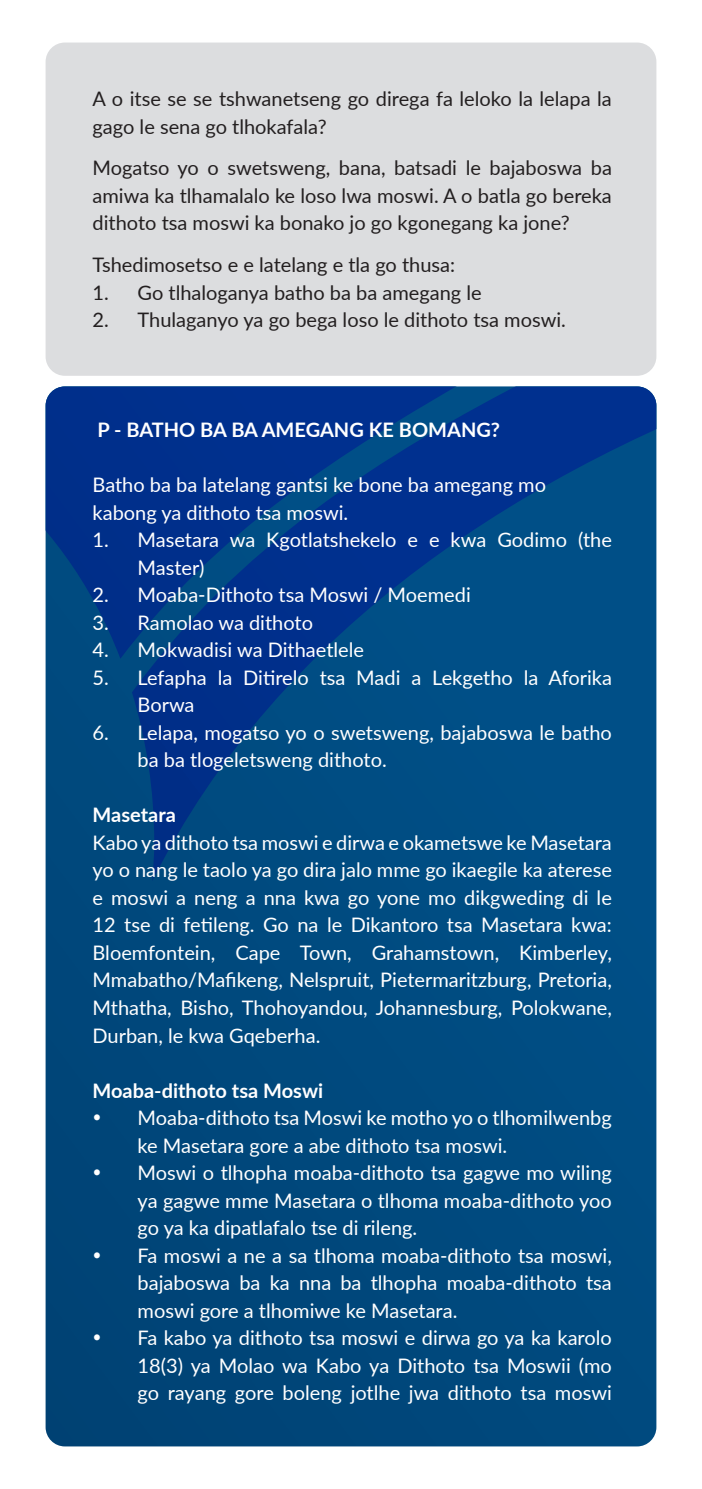
<style>
.page{position:relative;width:702px;height:1489px;background:#fff}
.page>*{position:absolute;margin:0;border:0;box-sizing:border-box;transform-origin:0 0}
.List_Paragraph{font:20px/27.5px "Lato";color:#fff}
.List_Paragraph-2{font:20px/27.5px "Lato";color:#231f20}
.List_Paragraph-3{font:700 20px "Lato";color:#fff}
</style>
<div class="page">
<div style="left:46px;top:658px;width:610px;height:788px;background:#00497d"></div>
<svg style="left:46px;top:386px;width:86px;height:272px;background:#013688"></svg>
<svg style="left:132px;top:386px;width:524px;height:495px;background:#004188"></svg>
<div style="left:46px;top:43px;width:610px;height:333px;background:#dcdddf;border-radius:19px"></div>
<p class="List_Paragraph-2" style="left:92px;top:84px;width:521px">A o itse se se tshwanetseng go direga fa leloko la lelapa la gago le sena go tlhokafala?</p>
<p class="List_Paragraph-2" style="left:92px;top:153px;width:521px;text-align:justify">Mogatso yo o swetsweng, bana, batsadi le bajaboswa ba amiwa ka tlhamalalo ke loso lwa moswi. A o batla go bereka dithoto tsa moswi ka bonako jo go kgonegang ka jone?</p>
<p class="List_Paragraph-2" style="left:92px;top:250px;width:364px">Tshedimosetso e e latelang e tla go thusa:</p>
<p class="List_Paragraph-2" style="left:92px;top:278px;width:390px">1. Go tlhaloganya batho ba ba amegang le</p>
<p class="List_Paragraph-2" style="left:92px;top:305px;width:475px">2. Thulaganyo ya go bega loso le dithoto tsa moswi.</p>
<p class="List_Paragraph-3" style="left:97px;top:415px;width:404px">P - BATHO BA BA AMEGANG KE BOMANG?</p>
<p class="List_Paragraph" style="left:92px;top:470px;width:455px">Batho ba ba latelang gantsi ke bone ba amegang mo kabong ya dithoto tsa moswi.</p>
<p class="List_Paragraph" style="left:138px;top:525px;width:476px;text-indent:-45px">1. Masetara wa Kgotlatshekelo e e kwa Godimo (the<br>Master)</p>
<p class="List_Paragraph" style="left:92px;top:580px;width:380px">2. Moaba-Dithoto tsa Moswi / Moemedi</p>
<p class="List_Paragraph" style="left:92px;top:608px;width:222px">3. Ramolao wa dithoto</p>
<p class="List_Paragraph" style="left:92px;top:635px;width:273px">4. Mokwadisi wa Dithaetlele</p>
<p class="List_Paragraph" style="left:138px;top:663px;width:476px;text-indent:-45px">5. Lefapha la Ditirelo tsa Madi a Lekgetho la Aforika<br>Borwa</p>
<p class="List_Paragraph" style="left:138px;top:718px;width:476px;text-indent:-45px">6. Lelapa, mogatso yo o swetsweng, bajaboswa le batho ba ba tlogeletsweng dithoto.</p>
<p class="List_Paragraph-3" style="left:92px;top:800px;width:85px">Masetara</p>
<p class="List_Paragraph" style="left:92px;top:828px;width:521px;text-align:justify">Kabo ya dithoto tsa moswi e dirwa e okametswe ke Masetara yo o nang le taolo ya go dira jalo mme go ikaegile ka aterese e moswi a neng a nna kwa go yone mo dikgweding di le 12 tse di fetileng. Go na le Dikantoro tsa Masetara kwa:<br>Bloemfontein, Cape Town, Grahamstown, Kimberley, Mmabatho/Mafikeng, Nelspruit, Pietermaritzburg, Pretoria, Mthatha, Bisho, Thohoyandou, Johannesburg, Polokwane, Durban, le kwa Gqeberha.</p>
<p class="List_Paragraph-3" style="left:92px;top:1075px;width:232px">Moaba-dithoto tsa Moswi</p>
<p class="List_Paragraph" style="left:138px;top:1103px;width:476px;text-indent:-45px">• Moaba-dithoto tsa Moswi ke motho yo o tlhomilwenbg ke Masetara gore a abe dithoto tsa moswi.</p>
<p class="List_Paragraph" style="left:138px;top:1158px;width:476px;text-align:justify;text-indent:-45px">• Moswi o tlhopha moaba-dithoto tsa gagwe mo wiling ya gagwe mme Masetara o tlhoma moaba-dithoto yoo go ya ka dipatlafalo tse di rileng.</p>
<p class="List_Paragraph" style="left:138px;top:1240px;width:476px;text-align:justify;text-indent:-45px">• Fa moswi a ne a sa tlhoma moaba-dithoto tsa moswi, bajaboswa ba ka nna ba tlhopha moaba-dithoto tsa moswi gore a tlhomiwe ke Masetara.</p>
<p class="List_Paragraph" style="left:138px;top:1323px;width:476px;text-align:justify;text-indent:-45px">• Fa kabo ya dithoto tsa moswi e dirwa go ya ka karolo 18(3) ya Molao wa Kabo ya Dithoto tsa Moswii (mo go rayang gore boleng jotlhe jwa dithoto tsa moswi</p>
</div>
